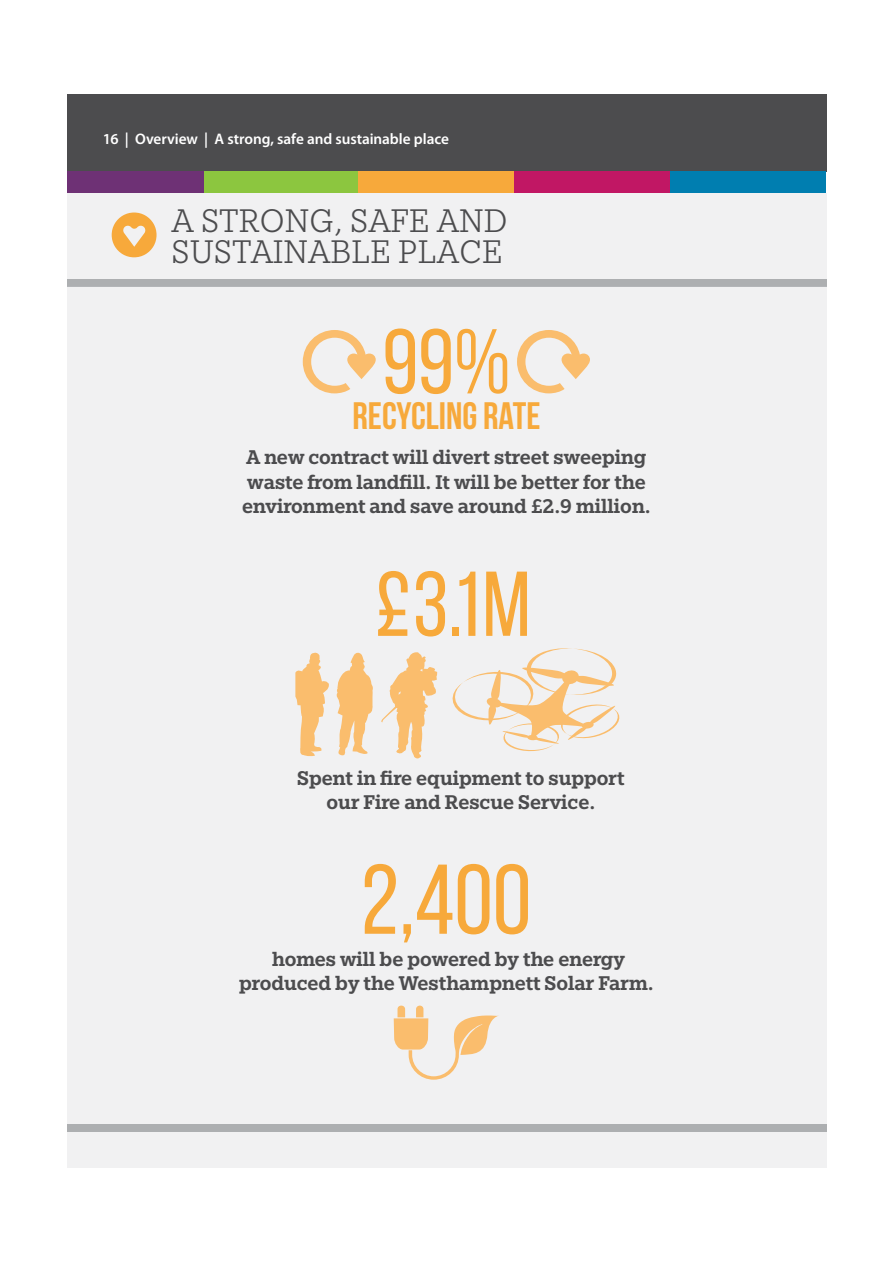
<style>
.page{position:relative;width:893px;height:1263px;background:#fff}
.page>*{position:absolute;margin:0;border:0;box-sizing:border-box;transform-origin:0 0}
.t1{font:98.85px "Bebas Neue";color:#f7a93b}
.t2{font:91.8px "Bebas Neue";color:#f7a93b}
.t3{font:700 38.25px "Bebas Neue";color:#f7a93b}
.t4{font:300 35.7px/30.6px "Egyptian Slate Pro";letter-spacing:.015em;color:#4c4c4e}
.t5{font:500 21.6px/24.3px "Egyptian Slate Pro";color:#4c4c4e;text-align:center}
.t6{font:600 15.3px "Myriad Pro";letter-spacing:-.005em;color:#fff}
</style>
<div class="page">
<div style="left:67px;top:286px;width:759px;height:882px;background:#f1f1f2"></div>
<div style="left:67px;top:95px;width:759px;height:77px;background:#4c4c4e"></div>
<div style="left:67px;top:171px;width:137px;height:23px;background:#6e3175"></div>
<div style="left:204px;top:171px;width:155px;height:23px;background:#8cc63f"></div>
<div style="left:358px;top:171px;width:156px;height:23px;background:#f7a93b"></div>
<div style="left:514px;top:171px;width:156px;height:23px;background:#c11764"></div>
<div style="left:670px;top:171px;width:156px;height:23px;background:#007eb0"></div>
<div style="left:67px;top:194px;width:759px;height:92px;background:#f1f1f2"></div>
<hr style="left:67px;top:286px;width:759px;height:1px;background:#b3b5b8">
<div style="left:67px;top:279px;width:759px;height:7px;background:#adafb1"></div>
<svg style="left:112px;top:213px;width:44px;height:44px"></svg>
<div style="left:67px;top:1125px;width:759px;height:7px;background:#adafb1"></div>
<svg style="left:295px;top:652px;width:142px;height:107px"></svg>
<svg style="left:452px;top:648px;width:168px;height:104px"></svg>
<svg style="left:394px;top:1006px;width:105px;height:74px"></svg>
<svg style="left:303px;top:330px;width:73px;height:63px"></svg>
<svg style="left:517px;top:330px;width:73px;height:63px"></svg>
<p class="t6" style="left:103px;top:133px;width:347px">16 | Overview | A strong, safe and sustainable place</p>
<h3 class="t4" style="left:172px;top:205px;width:337px">A STRONG, SAFE AND<br>SUSTAINABLE PLACE</h3>
<h2 class="t2" style="left:382px;top:308px;width:129px">99%</h2>
<h3 class="t3" style="left:352px;top:394px;width:189px">RECYCLING RATE</h3>
<p class="t5" style="left:242px;top:447px;width:410px;text-align:left">A new contract will divert street sweeping waste from landfill. It will be better for the environment and save around £2.9 million.</p>
<h2 class="t2" style="left:375px;top:550px;width:157px">£3.1M</h2>
<p class="t5" style="left:297px;top:768px;width:329px">Spent in fire equipment to support our Fire and Rescue Service.</p>
<h1 class="t1" style="left:361px;top:842px;width:172px">2,400</h1>
<p class="t5" style="left:239px;top:948px;width:416px">homes will be powered by the energy produced by the Westhampnett Solar Farm.</p>
</div>
